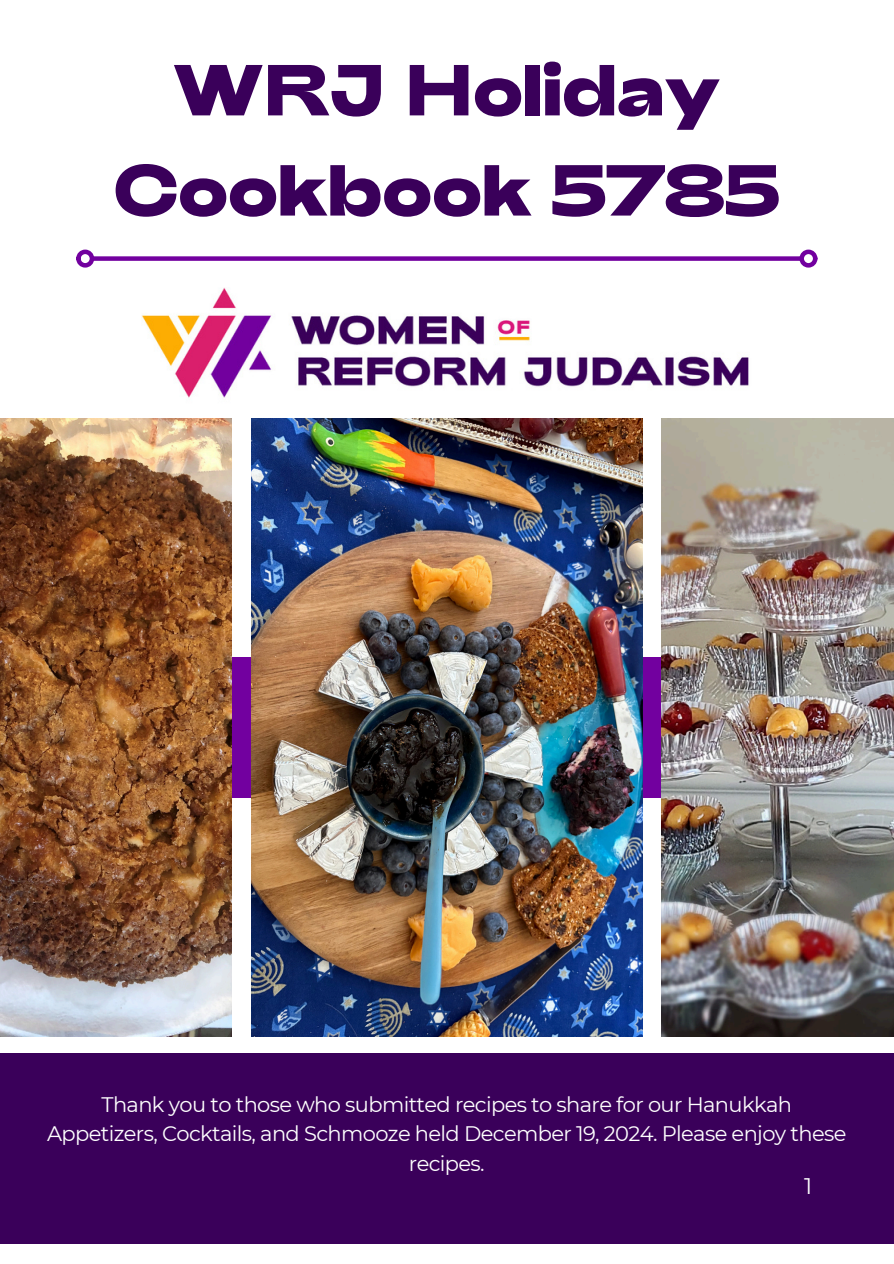
<style>
.page{position:relative;width:894px;height:1264px;background:#fff}
.page>*{position:absolute;margin:0;border:0;box-sizing:border-box;transform-origin:0 0}
.t1{font:900 72px/100.2px "Adieu";letter-spacing:-.03em;color:#3a005a;text-align:center}
.t2{font:22.5px "Montserrat";color:#fff}
.t3{font:21px/29.2px "Montserrat";letter-spacing:-.03em;color:#fff;text-align:center}
</style>
<div class="page">
<div style="left:93px;top:256px;width:707px;height:5px;background:#72009f"></div>
<div style="left:76px;top:249px;width:18px;height:18px;border:4px solid #72009f;border-radius:50%"></div>
<div style="left:799px;top:249px;width:18px;height:18px;border:4px solid #72009f;border-radius:50%"></div>
<div style="left:0;top:657px;width:893px;height:140px;background:#72009f"></div>
<img style="left:251px;top:418px;width:391px;height:618px">
<img style="left:0;top:418px;width:232px;height:618px">
<img style="left:661px;top:418px;width:232px;height:618px">
<div style="left:0;top:1053px;width:893px;height:191px;background:#3a005a"></div>
<img style="left:141px;top:288px;width:608px;height:110px">
<h1 class="t1" style="left:112px;top:36px;width:671px">WRJ Holiday<br>Cookbook 5785</h1>
<p class="t3" style="left:47px;top:1089px;width:800px">Thank you to those who submitted recipes to share for our Hanukkah<br>Appetizers, Cocktails, and Schmooze held December 19, 2024. Please enjoy these recipes.</p>
<p class="t2" style="left:804px;top:1172px;width:10px">1</p>
</div>
